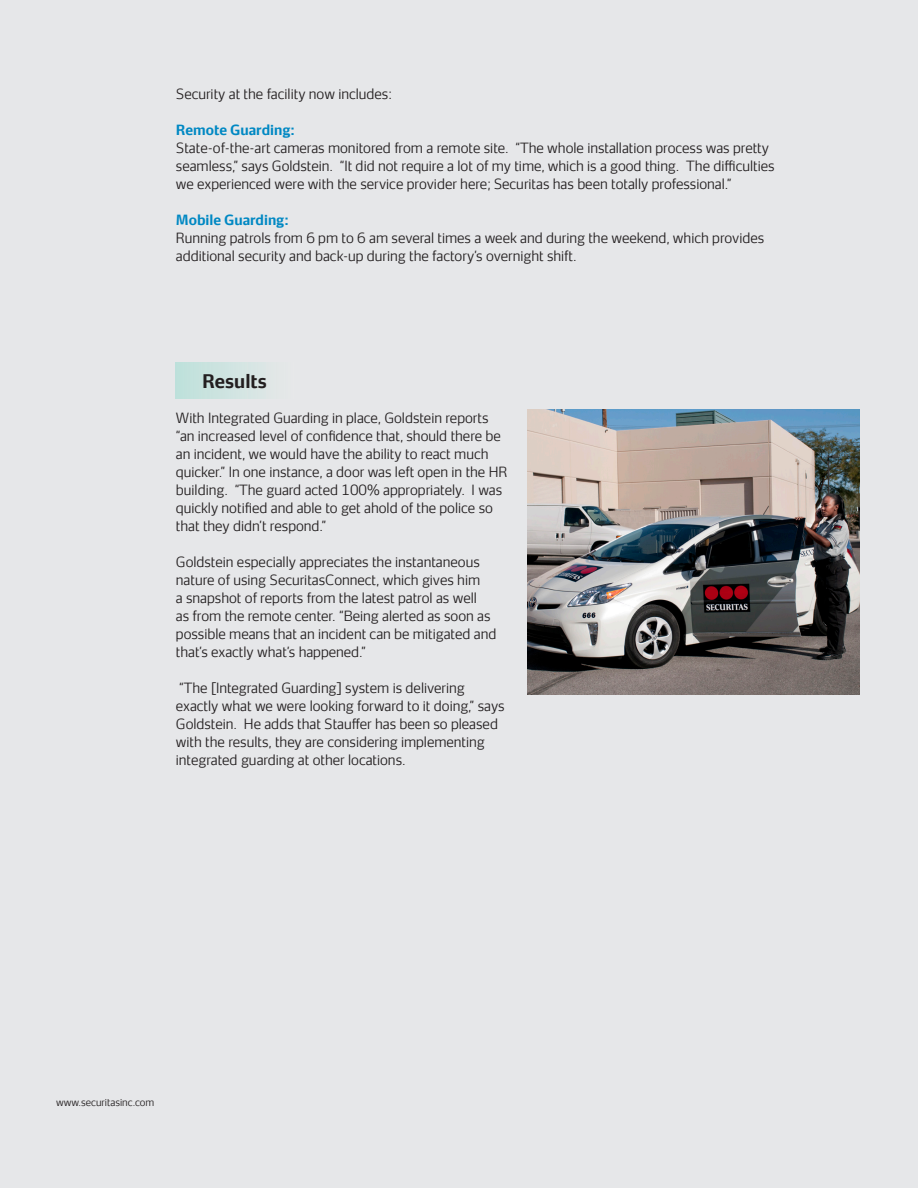
<style>
.page{position:relative;width:918px;height:1188px;background:#e6e7e9}
.page>*{position:absolute;margin:0;border:0;box-sizing:border-box;transform-origin:0 0}
.t1{font:700 18px "Securitas Sans TT";color:#231f20}
.t2{font:300 13.5px/18px "Securitas Sans TT";color:#231f20}
.t3{font:700 13.5px "Securitas Sans TT";color:#0088c3}
.t4{font:300 9.75px "Securitas Sans TT";color:#231f20}
</style>
<div class="page">
<div style="left:176px;top:363px;width:117px;height:36px;background:linear-gradient(to right,#bde1db,#e6e8e9)"></div>
<img style="left:528px;top:409px;width:331px;height:286px">
<p class="t2" style="left:176px;top:83px;width:218px">Security at the facility now includes:</p>
<p class="t3" style="left:176px;top:118px;width:121px">Remote Guarding:</p>
<p class="t2" style="left:176px;top:137px;width:600px">State-of-the-art cameras monitored from a remote site. “The whole installation process was pretty seamless,” says Goldstein. “It did not require a lot of my time, which is a good thing. The difficulties we experienced were with the service provider here; Securitas has been totally professional.”</p>
<p class="t3" style="left:176px;top:208px;width:114px">Mobile Guarding:</p>
<p class="t2" style="left:176px;top:227px;width:590px">Running patrols from 6 pm to 6 am several times a week and during the weekend, which provides additional security and back-up during the factory’s overnight shift.</p>
<h1 class="t1" style="left:202px;top:366px;width:66px">Results</h1>
<p class="t2" style="left:176px;top:407px;width:333px">With Integrated Guarding in place, Goldstein reports “an increased level of confidence that, should there be an incident, we would have the ability to react much quicker.” In one instance, a door was left open in the HR building. “The guard acted 100% appropriately. I was quickly notified and able to get ahold of the police so that they didn’t respond.”</p>
<p class="t2" style="left:176px;top:551px;width:322px">Goldstein especially appreciates the instantaneous nature of using SecuritasConnect, which gives him<br>a snapshot of reports from the latest patrol as well<br>as from the remote center. “Being alerted as soon as possible means that an incident can be mitigated and that’s exactly what’s happened.”</p>
<p class="t2" style="left:176px;top:677px;width:330px">“The [Integrated Guarding] system is delivering exactly what we were looking forward to it doing,” says Goldstein. He adds that Stauffer has been so pleased with the results, they are considering implementing integrated guarding at other locations.</p>
<p class="t4" style="left:56px;top:1094px;width:100px">www.securitasinc.com</p>
</div>
